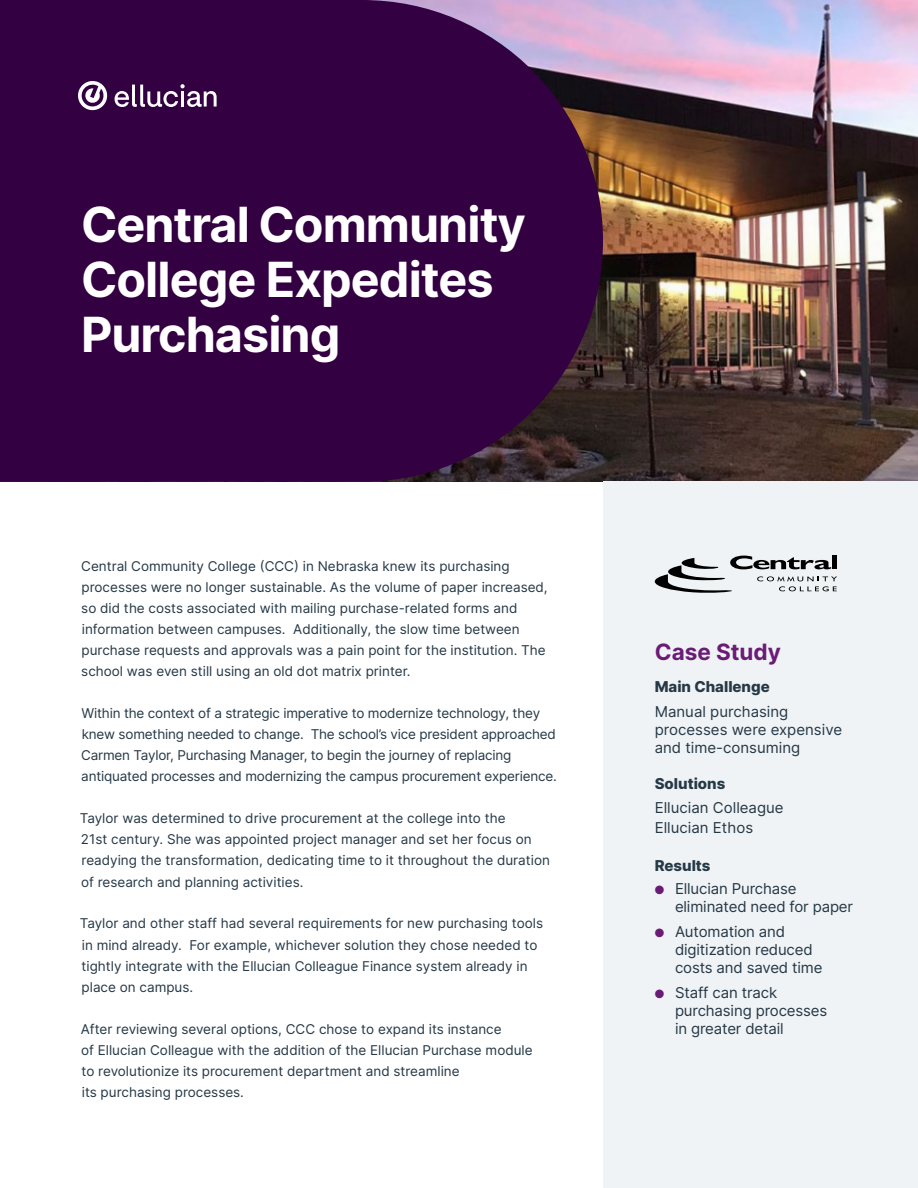
<style>
.page{position:relative;width:918px;height:1188px;background:#fff}
.page>*{position:absolute;margin:0;border:0;box-sizing:border-box;transform-origin:0 0}
.t1{font:700 48.45px/54.9px "Inter";letter-spacing:-.02em;color:#fff}
.t2{font:700 22.5px "Inter";color:#6a1b76}
.t3{font:15px/18px "Inter";letter-spacing:-.01em;color:#253846}
.t4{font:800 15px "Inter";color:#253846}
.t5{font:13.5px/21px "Inter";color:#253846}
.s1{color:#6a1b76}
</style>
<div class="page">
<img style="left:603px;top:0;width:315px;height:482px">
<div style="left:603px;top:482px;width:315px;height:706px;background:#f0f3f5"></div>
<svg style="left:0;top:0;width:603px;height:482px;background:#370745"></svg>
<svg style="left:78px;top:79px;width:139px;height:32px"></svg>
<svg style="left:655px;top:556px;width:182px;height:37px"></svg>
<h1 class="t1" style="left:81px;top:196px;width:446px">Central Community<br>College Expedites<br>Purchasing</h1>
<p class="t5" style="left:81px;top:556px;width:468px">Central Community College (CCC) in Nebraska knew its purchasing processes were no longer sustainable. As the volume of paper increased, so did the costs associated with mailing purchase-related forms and information between campuses. Additionally, the slow time between purchase requests and approvals was a pain point for the institution. The school was even still using an old dot matrix printer.</p>
<p class="t5" style="left:81px;top:703px;width:477px">Within the context of a strategic imperative to modernize technology, they knew something needed to change. The school’s vice president approached Carmen Taylor, Purchasing Manager, to begin the journey of replacing antiquated processes and modernizing the campus procurement experience.</p>
<p class="t5" style="left:80px;top:808px;width:472px">Taylor was determined to drive procurement at the college into the<br>21st century. She was appointed project manager and set her focus on readying the transformation, dedicating time to it throughout the duration of research and planning activities.</p>
<p class="t5" style="left:80px;top:913px;width:465px">Taylor and other staff had several requirements for new purchasing tools in mind already. For example, whichever solution they chose needed to tightly integrate with the Ellucian Colleague Finance system already in place on campus.</p>
<p class="t5" style="left:81px;top:1018px;width:453px">After reviewing several options, CCC chose to expand its instance<br>of Ellucian Colleague with the addition of the Ellucian Purchase module to revolutionize its procurement department and streamline<br>its purchasing processes.</p>
<h2 class="t2" style="left:655px;top:636px;width:128px">Case Study</h2>
<p class="t4" style="left:655px;top:675px;width:117px">Main Challenge</p>
<p class="t3" style="left:655px;top:702px;width:189px">Manual purchasing processes were expensive and time-consuming</p>
<p class="t4" style="left:655px;top:772px;width:72px">Solutions</p>
<p class="t3" style="left:655px;top:798px;width:130px;line-height:19.8px">Ellucian Colleague<br>Ellucian Ethos</p>
<p class="t4" style="left:655px;top:855px;width:57px">Results</p>
<p class="t3" style="left:675px;top:879px;width:180px;text-indent:-20px"><span class="s1">●</span> Ellucian Purchase eliminated need for paper</p>
<p class="t3" style="left:675px;top:922px;width:149px;text-indent:-20px"><span class="s1">●</span> Automation and digitization reduced costs and saved time</p>
<p class="t3" style="left:675px;top:983px;width:154px;text-indent:-20px"><span class="s1">●</span> Staff can track purchasing processes in greater detail</p>
</div>
